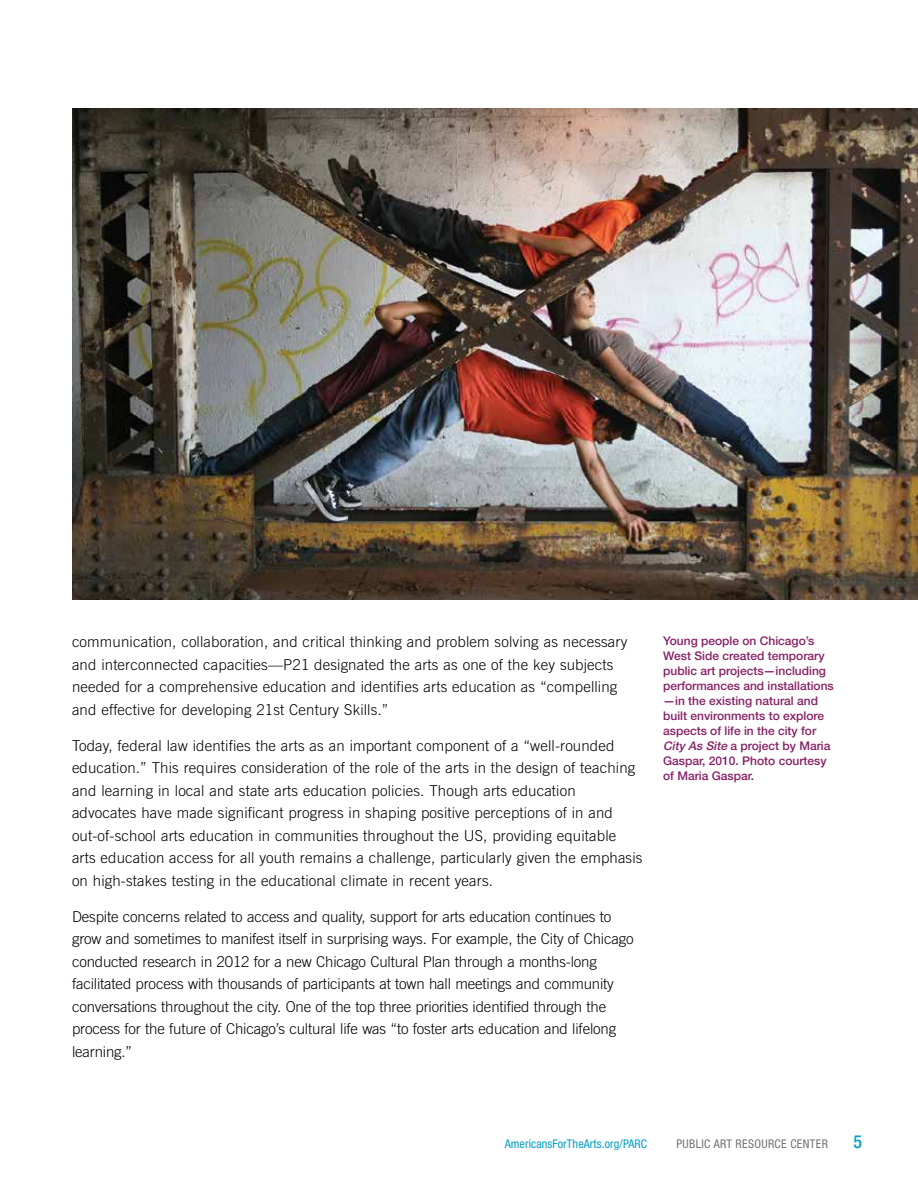
<style>
.page{position:relative;width:918px;height:1188px;background:#fff}
.page>*{position:absolute;margin:0;border:0;box-sizing:border-box;transform-origin:0 0}
.t1{font:500 condensed 18px "Helvetica Neue LT Std";color:#009fc2}
.t2{font:300 15px/22.5px "Trade Gothic";letter-spacing:.01em;color:#000}
.t3{font:300 15px/22.5px "Trade Gothic";letter-spacing:-.01em;color:#000}
.t4{font:500 12px/15px "Helvetica Neue LT Std";color:#872065}
.t5{font:condensed 12px "Helvetica Neue LT Std";letter-spacing:.01em;color:#009fc2}
.t6{font:condensed 12px "Helvetica Neue LT Std";letter-spacing:.03em;color:#717073}
.s1{font-style:italic}
</style>
<div class="page">
<img style="left:72px;top:108px;width:846px;height:491px">
<p class="t2" style="left:72px;top:630px;width:557px">communication, collaboration, and critical thinking and problem solving as necessary and interconnected capacities—P21 designated the arts as one of the key subjects needed for a comprehensive education and identifies arts education as “compelling and effective for developing 21st Century Skills.”</p>
<p class="t2" style="left:72px;top:734px;width:572px">Today, federal law identifies the arts as an important component of a “well-rounded education.” This requires consideration of the role of the arts in the design of teaching and learning in local and state arts education policies. Though arts education advocates have made significant progress in shaping positive perceptions of in and out-of-school arts education in communities throughout the US, providing equitable arts education access for all youth remains a challenge, particularly given the emphasis on high-stakes testing in the educational climate in recent years.</p>
<p class="t3" style="left:72px;top:905px;width:563px">Despite concerns related to access and quality, support for arts education continues to grow and sometimes to manifest itself in surprising ways. For example, the City of Chicago conducted research in 2012 for a new Chicago Cultural Plan through a months-long facilitated process with thousands of participants at town hall meetings and community conversations throughout the city. One of the top three priorities identified through the process for the future of Chicago’s cultural life was “to foster arts education and lifelong learning.”</p>
<p class="t4" style="left:663px;top:633px;width:172px">Young people on Chicago’s<br>West Side created temporary public art projects—including performances and installations —in the existing natural and built environments to explore aspects of life in the city for<br><span class="s1">City As Site</span> a project by Maria<br>Gaspar, 2010. Photo courtesy of Maria Gaspar.</p>
<p class="t5" style="left:505px;top:1137px;width:144px">AmericansForTheArts.org/PARC</p>
<p class="t6" style="left:677px;top:1137px;width:153px">PUBLIC ART RESOURCE CENTER</p>
<p class="t1" style="left:854px;top:1131px;width:10px">5</p>
</div>
